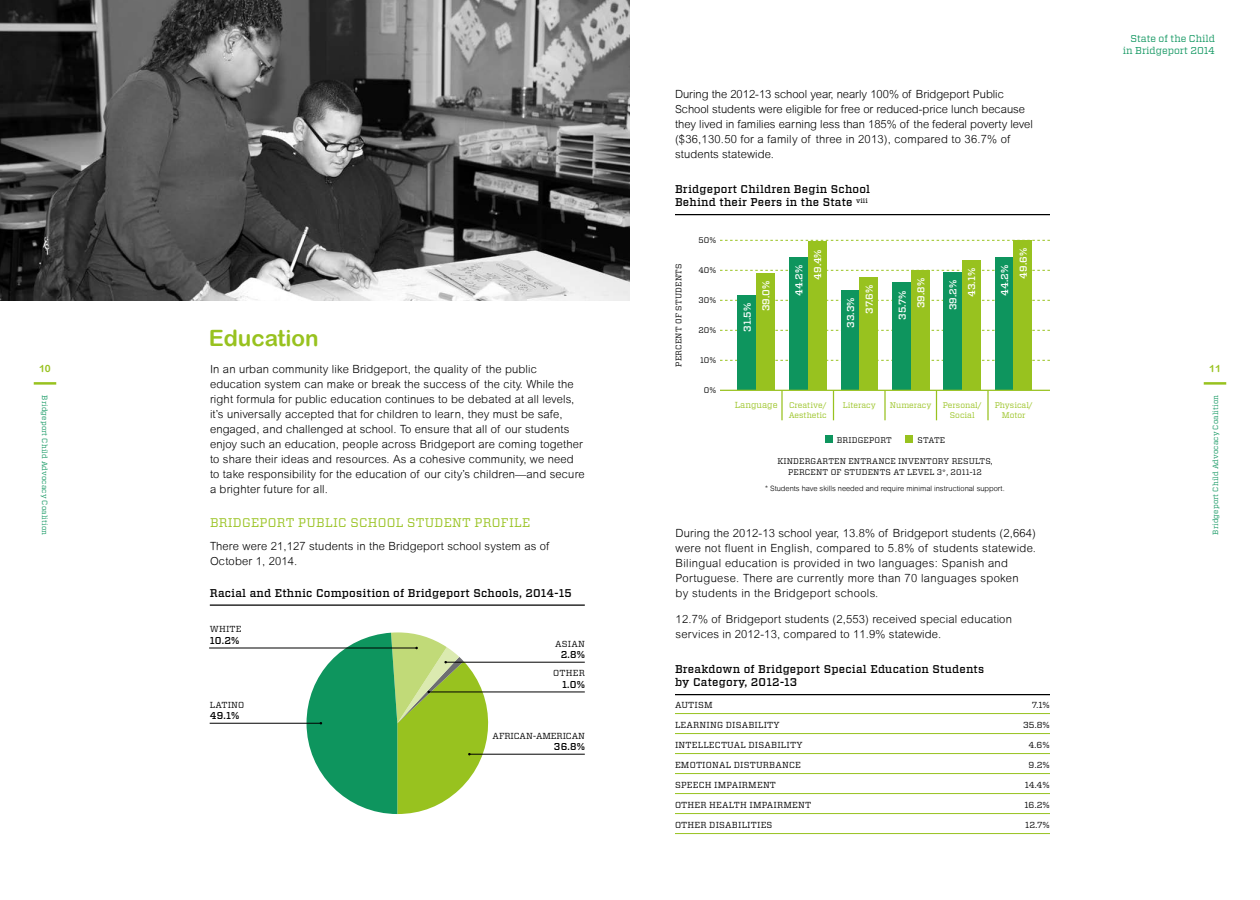
<style>
.page{position:relative;width:1260px;height:900px;background:#fff}
.page>*{position:absolute;margin:0;border:0;box-sizing:border-box;transform-origin:0 0}
.t1{font:700 22.5px "Arial Rounded MT";color:#98c21f}
.t2{font:12.5px "Vitesse";letter-spacing:.02em;color:#98c21f}
.t3{font:300 11.25px/15px "Arial Rounded MT";letter-spacing:.015em;color:#000}
.t4{font:500 11.25px/13.8px "Vitesse";letter-spacing:.02em;color:#000}
.t5{font:500 10px/18.8px "Vitesse";color:#fff}
.t6{font:10px/12.5px "Vitesse";color:#0e955e;text-align:right}
.t7{font:500 10px "Vitesse";color:#000}
.t8{font:700 10px "Arial Rounded MT";color:#98c21f}
.t9{font:8.75px "Vitesse";letter-spacing:.02em;color:#000}
.t10{font:8.75px "Vitesse";letter-spacing:-.01em;color:#000}
.t11{font:8.75px "Vitesse";color:#98c21f}
.t12{font:8.12px/11.2px "Vitesse";letter-spacing:.02em;color:#000;text-align:center}
.t13{font:8.12px/10px "Vitesse";color:#98c21f;text-align:center}
.t14{font:7.5px "Vitesse";letter-spacing:.02em;color:#0e955e}
.t15{font:300 7.5px "Arial Rounded MT";color:#000}
</style>
<div class="page">
<img style="left:0;top:0;width:630px;height:301px">
<hr style="left:34px;top:382px;width:22px;height:3px;background:#98c21f">
<hr style="left:1204px;top:382px;width:22px;height:3px;background:#98c21f">
<hr style="left:675px;top:214px;width:375px;height:1px;background:#000">
<div style="left:825px;top:435px;width:7px;height:7px;background:#0e955e"></div>
<div style="left:905px;top:435px;width:8px;height:7px;background:#98c21f"></div>
<svg style="left:720px;top:240px;width:330px;height:1px"></svg>
<svg style="left:720px;top:270px;width:330px;height:1px"></svg>
<svg style="left:720px;top:300px;width:330px;height:1px"></svg>
<svg style="left:720px;top:330px;width:330px;height:1px"></svg>
<svg style="left:720px;top:360px;width:330px;height:1px"></svg>
<div style="left:738px;top:295px;width:18px;height:95px;background:#0e955e"></div>
<div style="left:756px;top:273px;width:19px;height:117px;background:#98c21f"></div>
<div style="left:841px;top:290px;width:19px;height:100px;background:#0e955e"></div>
<div style="left:860px;top:277px;width:18px;height:113px;background:#98c21f"></div>
<div style="left:943px;top:272px;width:19px;height:118px;background:#0e955e"></div>
<div style="left:962px;top:261px;width:19px;height:129px;background:#98c21f"></div>
<div style="left:789px;top:257px;width:19px;height:133px;background:#0e955e"></div>
<div style="left:808px;top:242px;width:19px;height:148px;background:#98c21f"></div>
<div style="left:892px;top:283px;width:19px;height:107px;background:#0e955e"></div>
<div style="left:911px;top:271px;width:19px;height:119px;background:#98c21f"></div>
<div style="left:995px;top:257px;width:18px;height:133px;background:#0e955e"></div>
<div style="left:1013px;top:241px;width:19px;height:149px;background:#98c21f"></div>
<hr style="left:720px;top:390px;width:330px;height:1px;background:#98c21f">
<hr style="left:781px;top:390px;width:2px;height:30px;background:#98c21f">
<hr style="left:936px;top:390px;width:1px;height:30px;background:#98c21f">
<hr style="left:833px;top:390px;width:1px;height:30px;background:#98c21f">
<hr style="left:987px;top:390px;width:2px;height:30px;background:#98c21f">
<hr style="left:884px;top:390px;width:2px;height:30px;background:#98c21f">
<hr style="left:675px;top:713px;width:375px;height:1px;background:#98c21f">
<hr style="left:675px;top:733px;width:375px;height:1px;background:#98c21f">
<hr style="left:675px;top:753px;width:375px;height:1px;background:#98c21f">
<hr style="left:675px;top:773px;width:375px;height:1px;background:#98c21f">
<hr style="left:675px;top:793px;width:375px;height:1px;background:#98c21f">
<hr style="left:675px;top:813px;width:375px;height:1px;background:#98c21f">
<hr style="left:675px;top:833px;width:375px;height:1px;background:#98c21f">
<hr style="left:675px;top:694px;width:375px;height:1px;background:#000">
<hr style="left:210px;top:604px;width:375px;height:2px;background:#000">
<hr style="left:209px;top:648px;width:208px;height:1px;background:#000">
<hr style="left:446px;top:662px;width:139px;height:1px;background:#000">
<hr style="left:429px;top:692px;width:156px;height:1px;background:#000">
<hr style="left:469px;top:754px;width:116px;height:1px;background:#000">
<hr style="left:210px;top:723px;width:111px;height:1px;background:#000">
<svg style="left:307px;top:632px;width:191px;height:182px"></svg>
<p class="t8" style="left:39px;top:363px;width:13px">10</p>
<p class="t14" style="left:50px;top:395px;width:141px;rotate:90deg">Bridgeport Child Advocacy Coalition</p>
<h1 class="t1" style="left:209px;top:325px;width:112px">Education</h1>
<p class="t3" style="left:210px;top:362px;width:376px">In an urban community like Bridgeport, the quality of the public education system can make or break the success of the city. While the right formula for public education continues to be debated at all levels, it’s universally accepted that for children to learn, they must be safe, engaged, and challenged at school. To ensure that all of our students enjoy such an education, people across Bridgeport are coming together to share their ideas and resources. As a cohesive community, we need to take responsibility for the education of our city’s children—and secure a brighter future for all.</p>
<p class="t2" style="left:210px;top:514px;width:322px">BRIDGEPORT PUBLIC SCHOOL STUDENT PROFILE</p>
<p class="t3" style="left:210px;top:538px;width:341px">There were 21,127 students in the Bridgeport school system as of<br>October 1, 2014.</p>
<p class="t4" style="left:210px;top:586px;width:363px">Racial and Ethnic Composition of Bridgeport Schools, 2014-15</p>
<p class="t9" style="left:210px;top:623px;width:33px">WHITE</p>
<p class="t7" style="left:210px;top:634px;width:31px">10.2%</p>
<p class="t9" style="left:555px;top:638px;width:31px">ASIAN</p>
<p class="t7" style="left:561px;top:648px;width:26px">2.8%</p>
<p class="t9" style="left:553px;top:667px;width:33px">OTHER</p>
<p class="t7" style="left:562px;top:678px;width:24px">1.0%</p>
<p class="t9" style="left:210px;top:699px;width:36px">LATINO</p>
<p class="t7" style="left:210px;top:709px;width:31px">49.1%</p>
<p class="t10" style="left:493px;top:730px;width:94px">AFRICAN-AMERICAN</p>
<p class="t7" style="left:554px;top:740px;width:33px">36.8%</p>
<p class="t3" style="left:675px;top:87px;width:359px">During the 2012-13 school year, nearly 100% of Bridgeport Public School students were eligible for free or reduced-price lunch because they lived in families earning less than 185% of the federal poverty level ($36,130.50 for a family of three in 2013), compared to 36.7% of students statewide.</p>
<p class="t4" style="left:675px;top:182px;width:197px">Bridgeport Children Begin School<br>Behind their Peers in the State <sup>viii</sup></p>
<p class="t12" style="left:673px;top:367px;width:104px;rotate:-90deg">PERCENT OF STUDENTS</p>
<p class="t12" style="left:699px;top:234px;width:19px">50%</p>
<p class="t12" style="left:698px;top:264px;width:19px">40%</p>
<p class="t12" style="left:699px;top:294px;width:19px">30%</p>
<p class="t12" style="left:699px;top:324px;width:19px">20%</p>
<p class="t12" style="left:700px;top:354px;width:18px">10%</p>
<p class="t12" style="left:704px;top:384px;width:14px">0%</p>
<p class="t5" style="left:808px;top:280px;width:32px;rotate:-90deg">49.4%</p>
<p class="t5" style="left:790px;top:296px;width:32px;rotate:-90deg">44.2%</p>
<p class="t5" style="left:963px;top:297px;width:30px;rotate:-90deg">43.1%</p>
<p class="t5" style="left:893px;top:308px;width:32px;text-indent:-12px;rotate:-90deg">35.7%<br>39.8%</p>
<p class="t5" style="left:738px;top:311px;width:32px;text-indent:-20px;rotate:-90deg">31.5%<br>39.0%</p>
<p class="t5" style="left:841px;top:314px;width:30px;text-indent:-14px;rotate:-90deg">33.3%<br>37.6%</p>
<p class="t5" style="left:944px;top:310px;width:32px;rotate:-90deg">39.2%</p>
<p class="t5" style="left:995px;top:279px;width:32px;text-indent:-17px;rotate:-90deg">44.2%<br>49.6%</p>
<p class="t11" style="left:735px;top:399px;width:44px">Language</p>
<p class="t13" style="left:843px;top:400px;width:35px">Literacy</p>
<p class="t13" style="left:890px;top:400px;width:43px">Numeracy</p>
<p class="t13" style="left:943px;top:400px;width:40px">Personal/<br>Social</p>
<p class="t13" style="left:995px;top:400px;width:40px">Physical/<br>Motor</p>
<p class="t13" style="left:789px;top:400px;width:40px;text-align:left">Creative/<br>Aesthetic</p>
<p class="t12" style="left:837px;top:434px;width:56px">BRIDGEPORT</p>
<p class="t12" style="left:918px;top:434px;width:29px">STATE</p>
<p class="t12" style="left:777px;top:455px;width:217px">KINDERGARTEN ENTRANCE INVENTORY RESULTS,<br>PERCENT OF STUDENTS AT LEVEL 3*, 2011-12</p>
<p class="t15" style="left:765px;top:485px;width:241px">* Students have skills needed and require minimal instructional support.</p>
<p class="t3" style="left:676px;top:525px;width:362px">During the 2012-13 school year, 13.8% of Bridgeport students (2,664) were not fluent in English, compared to 5.8% of students statewide.<br>Bilingual education is provided in two languages: Spanish and Portuguese. There are currently more than 70 languages spoken<br>by students in the Bridgeport schools.</p>
<p class="t3" style="left:676px;top:612px;width:338px">12.7% of Bridgeport students (2,553) received special education services in 2012-13, compared to 11.9% statewide.</p>
<p class="t4" style="left:675px;top:662px;width:311px">Breakdown of Bridgeport Special Education Students by Category, 2012-13</p>
<p class="t9" style="left:675px;top:699px;width:39px">AUTISM</p>
<p class="t9" style="left:1032px;top:699px;width:20px">7.1%</p>
<p class="t9" style="left:675px;top:719px;width:106px">LEARNING DISABILITY</p>
<p class="t9" style="left:1023px;top:719px;width:28px">35.8%</p>
<p class="t9" style="left:675px;top:739px;width:129px">INTELLECTUAL DISABILITY</p>
<p class="t9" style="left:1029px;top:739px;width:23px">4.6%</p>
<p class="t9" style="left:675px;top:759px;width:127px">EMOTIONAL DISTURBANCE</p>
<p class="t9" style="left:1029px;top:759px;width:23px">9.2%</p>
<p class="t9" style="left:675px;top:779px;width:103px">SPEECH IMPAIRMENT</p>
<p class="t9" style="left:1025px;top:779px;width:27px">14.4%</p>
<p class="t9" style="left:675px;top:799px;width:138px">OTHER HEALTH IMPAIRMENT</p>
<p class="t9" style="left:1024px;top:799px;width:27px">16.2%</p>
<p class="t9" style="left:675px;top:819px;width:99px">OTHER DISABILITIES</p>
<p class="t9" style="left:1025px;top:819px;width:26px">12.7%</p>
<p class="t6" style="left:1123px;top:32px;width:94px">State of the Child in Bridgeport 2014</p>
<p class="t8" style="left:1209px;top:363px;width:13px">11</p>
<p class="t14" style="left:1210px;top:535px;width:141px;rotate:-90deg">Bridgeport Child Advocacy Coalition</p>
</div>
